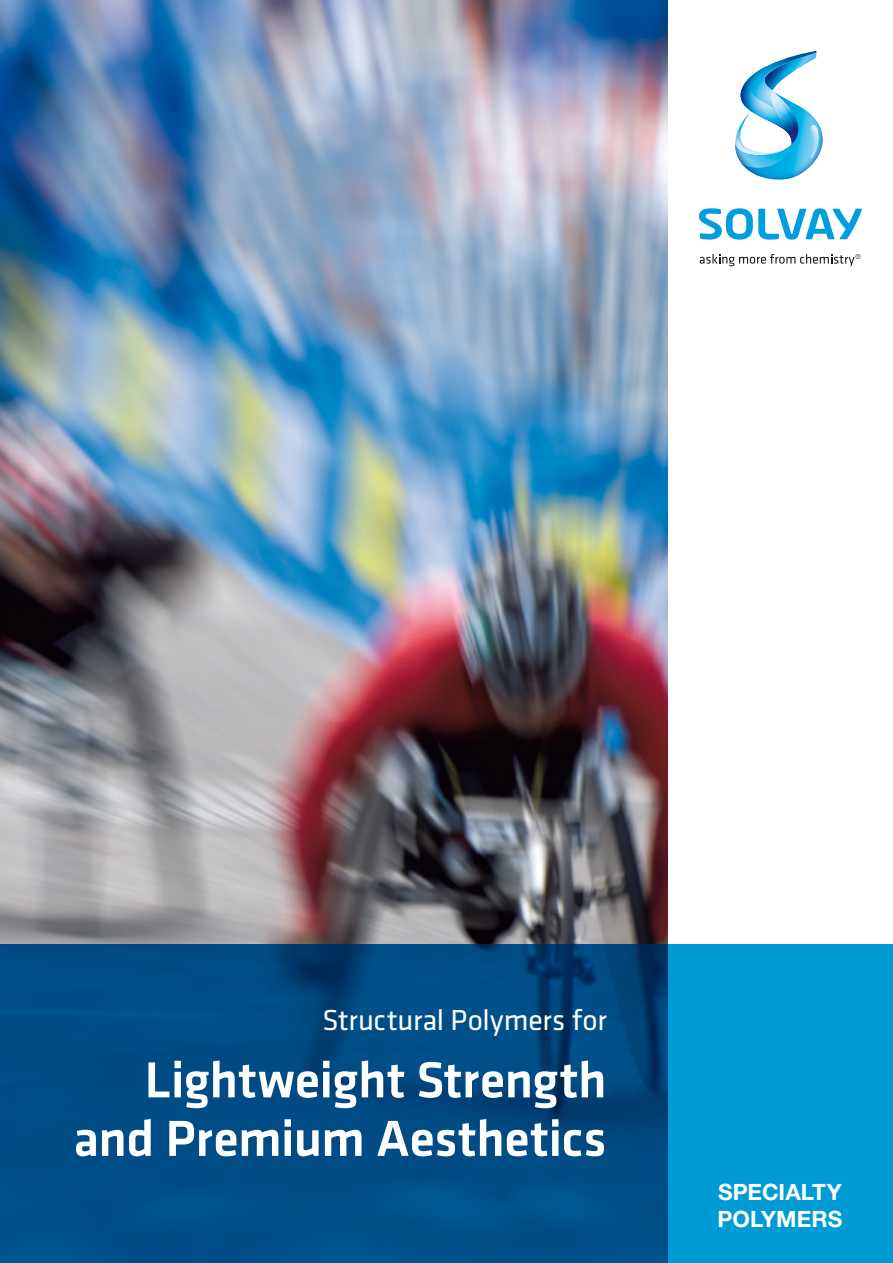
<style>
.page{position:relative;width:893px;height:1263px;background:#fff}
.page>*{position:absolute;margin:0;border:0;box-sizing:border-box;transform-origin:0 0}
.t1{font:500 52.5px/58.5px "Klavika";letter-spacing:-.005em;color:#fff;text-align:right}
.Subtitle{font:30px "Klavika";letter-spacing:-.005em;color:#fff}
.SPECIALTY_POLYMERS{font:700 22.5px "Helvetica Neue LT Std";color:#fff}
</style>
<div class="page">
<img style="left:0;top:0;width:668px;height:944px">
<svg style="left:0;top:944px;width:893px;height:319px;background:#005f97"></svg>
<svg style="left:699px;top:208px;width:163px;height:32px"></svg>
<svg style="left:735px;top:51px;width:88px;height:129px"></svg>
<svg style="left:700px;top:254px;width:160px;height:12px"></svg>
<p class="Subtitle" style="left:322px;top:1001px;width:286px">Structural Polymers for</p>
<p class="t1" style="left:73px;top:1049px;width:535px">Lightweight Strength and Premium Aesthetics</p>
<p class="SPECIALTY_POLYMERS" style="left:718px;top:1178px;width:125px">SPECIALTY</p>
<p class="SPECIALTY_POLYMERS" style="left:717px;top:1205px;width:126px">POLYMERS</p>
</div>
